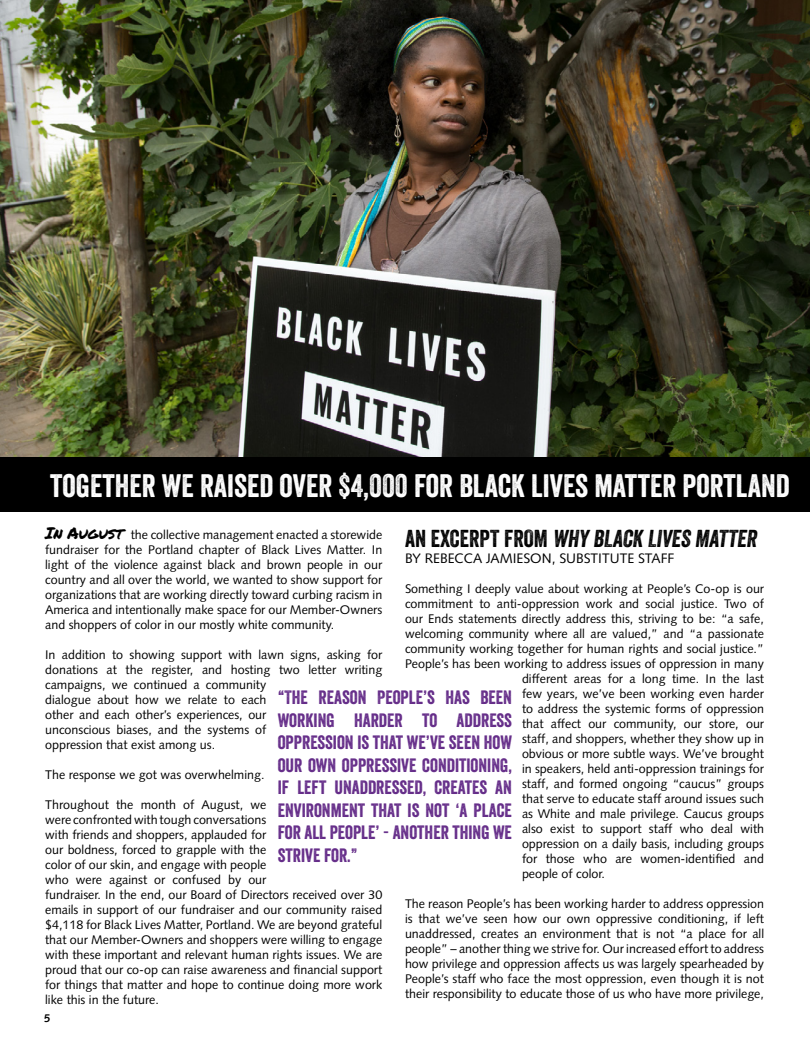
<style>
.page{position:relative;width:810px;height:1058px;background:#fff}
.page>*{position:absolute;margin:0;border:0;box-sizing:border-box;transform-origin:0 0}
.t1{font:31.5px "Veneer";color:#fff}
.t2{font:italic 23.75px "Veneer";color:#000}
.t3{font:18.75px/22.5px "Veneer";color:#652d89;text-align:justify}
.t4{font:13.75px "Syntax LT Std";color:#000}
.t5{font:12.5px/15px "Syntax LT Std";color:#000;text-align:justify}
.t6{font:700 11.25px "Syntax LT Std";color:#000}
.s1{font-family:"Permanent Marker";font-size:16.25px}
.s2{font-style:normal}
</style>
<div class="page">
<div style="left:0;top:456px;width:810px;height:56px;background:#000"></div>
<img style="left:0;top:0;width:810px;height:456px">
<h1 class="t1" style="left:50px;top:466px;width:741px">TOGETHER WE RAISED OVER $4,000 FOR BLACK LIVES MATTER PORTLAND</h1>
<p class="t5" style="left:45px;top:527px;width:339px"><span class="s1">In August</span> the collective management enacted a storewide fundraiser for the Portland chapter of Black Lives Matter. In light of the violence against black and brown people in our country and all over the world, we wanted to show support for organizations that are working directly toward curbing racism in America and intentionally make space for our Member-Owners and shoppers of color in our mostly white community.</p>
<p class="t5" style="left:45px;top:647px;width:339px;text-align:left">In addition to showing support with lawn signs, asking for donations at the register, and hosting two letter writing campaigns, we continued a community<br>dialogue about how we relate to each<br>other and each other’s experiences, our<br>unconscious biases, and the systems of<br>oppression that exist among us.</p>
<p class="t5" style="left:45px;top:767px;width:221px">The response we got was overwhelming.</p>
<p class="t5" style="left:45px;top:797px;width:339px;text-align:left">Throughout the month of August, we<br>were confronted with tough conversations<br>with friends and shoppers, applauded for<br>our boldness, forced to grapple with the<br>color of our skin, and engage with people<br>who were against or confused by our<br>fundraiser. In the end, our Board of Directors received over 30 emails in support of our fundraiser and our community raised $4,118 for Black Lives Matter, Portland. We are beyond grateful that our Member-Owners and shoppers were willing to engage with these important and relevant human rights issues. We are proud that our co-op can raise awareness and financial support for things that matter and hope to continue doing more work like this in the future.</p>
<h2 class="t2" style="left:405px;top:523px;width:353px"><span class="s2">AN EXCERPT FROM</span> WHY BLACK LIVES MATTER</h2>
<p class="t4" style="left:405px;top:550px;width:271px">BY REBECCA JAMIESON, SUBSTITUTE STAFF</p>
<p class="t5" style="left:405px;top:581px;width:361px">Something I deeply value about working at People’s Co-op is our</p>
<p class="t5" style="left:405px;top:596px;width:361px">commitment to anti-oppression work and social justice. Two of</p>
<p class="t5" style="left:405px;top:611px;width:361px">our Ends statements directly address this, striving to be: “a safe,</p>
<p class="t5" style="left:405px;top:626px;width:361px">welcoming community where all are valued,” and “a passionate</p>
<p class="t5" style="left:405px;top:641px;width:361px">community working together for human rights and social justice.”</p>
<p class="t5" style="left:405px;top:656px;width:361px">People’s has been working to address issues of oppression in many</p>
<p class="t5" style="left:522px;top:671px;width:244px">different areas for a long time. In the last</p>
<p class="t5" style="left:522px;top:686px;width:244px">few years, we’ve been working even harder</p>
<p class="t5" style="left:522px;top:701px;width:244px">to address the systemic forms of oppression</p>
<p class="t5" style="left:522px;top:716px;width:244px">that affect our community, our store, our</p>
<p class="t5" style="left:522px;top:731px;width:244px">staff, and shoppers, whether they show up in</p>
<p class="t5" style="left:522px;top:746px;width:244px">obvious or more subtle ways. We’ve brought</p>
<p class="t5" style="left:522px;top:761px;width:244px">in speakers, held anti-oppression trainings for</p>
<p class="t5" style="left:522px;top:776px;width:244px">staff, and formed ongoing “caucus” groups</p>
<p class="t5" style="left:522px;top:791px;width:244px">that serve to educate staff around issues such</p>
<p class="t5" style="left:522px;top:806px;width:244px">as White and male privilege. Caucus groups</p>
<p class="t5" style="left:522px;top:821px;width:244px">also exist to support staff who deal with</p>
<p class="t5" style="left:522px;top:836px;width:244px">oppression on a daily basis, including groups</p>
<p class="t5" style="left:522px;top:851px;width:244px">for those who are women-identified and</p>
<p class="t5" style="left:522px;top:866px;width:85px">people of color.</p>
<p class="t5" style="left:405px;top:896px;width:361px">The reason People’s has been working harder to address oppression is that we’ve seen how our own oppressive conditioning, if left unaddressed, creates an environment that is not “a place for all people” – another thing we strive for. Our increased effort to address how privilege and oppression affects us was largely spearheaded by People’s staff who face the most oppression, even though it is not their responsibility to educate those of us who have more privilege,</p>
<h3 class="t3" style="left:278px;top:686px;width:236px">“THE REASON PEOPLE’S HAS BEEN WORKING HARDER TO ADDRESS OPPRESSION IS THAT WE’VE SEEN HOW OUR OWN OPPRESSIVE CONDITIONING, IF LEFT UNADDRESSED, CREATES AN ENVIRONMENT THAT IS NOT ‘A PLACE FOR ALL PEOPLE’ - ANOTHER THING WE STRIVE FOR.”</h3>
<p class="t6" style="left:44px;top:1011px;width:8px">5</p>
</div>
